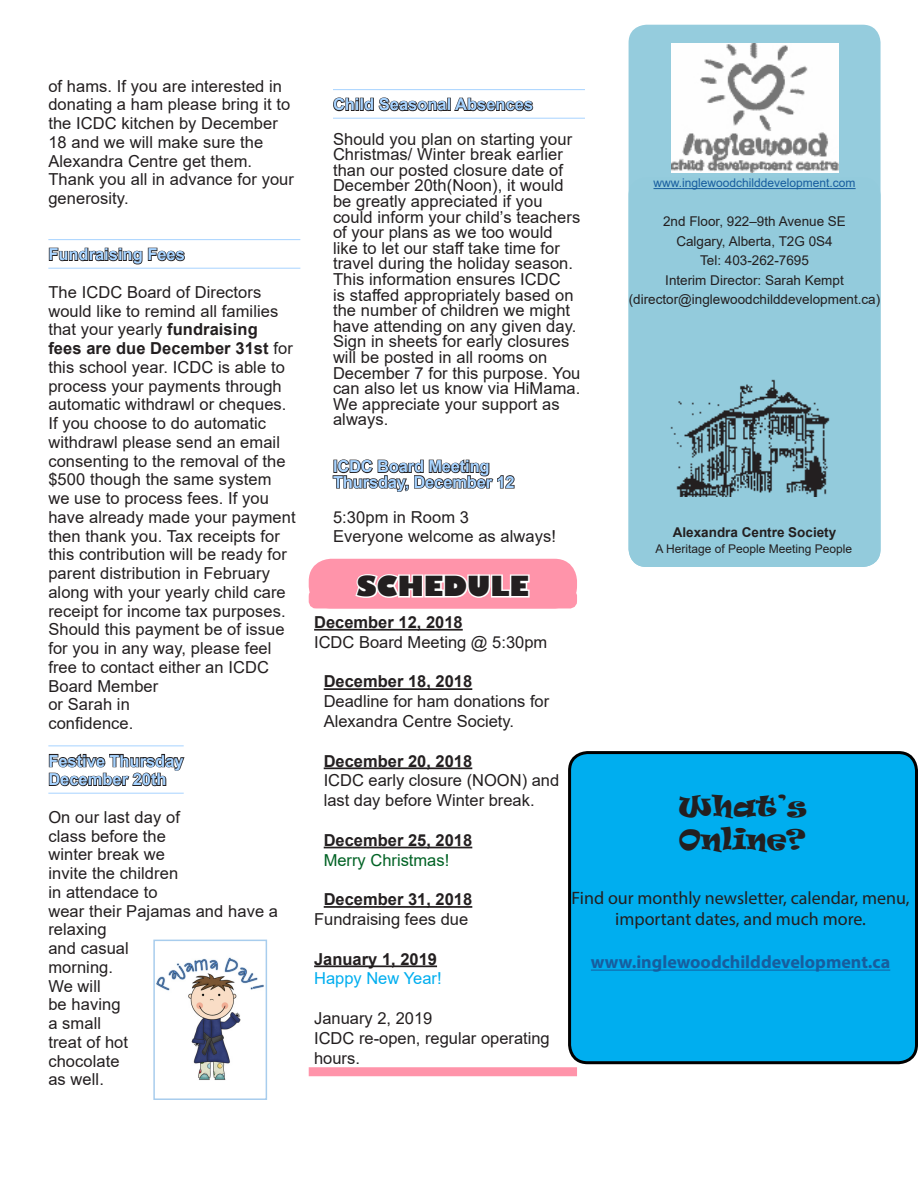
<style>
.page{position:relative;width:918px;height:1188px;background:#fff}
.page>*{position:absolute;margin:0;border:0;box-sizing:border-box;transform-origin:0 0}
.t1{font:27px/32.4px "Ravie";color:#231f20}
.t2{font:800 27px "Gill Sans";color:#231f20}
.t3{font:18px/21.6px "Myriad Pro";color:#231f20;text-align:center}
.t4{font:700 18px "Myriad Pro";color:#175d9e}
.t5{font:16.5px/18.8px "Arial";letter-spacing:.005em;color:#231f20}
.t6{font:700 16.5px/18.8px "Arial";color:#a7d3ff}
.t7{font:700 16.5px "Arial";color:#231f20}
.t8{font:16.5px "Arial";color:#006224}
.t9{font:16.5px "Arial";color:#00aeef}
.t10{font:13.5px "Arial";color:#231f20}
.t11{font:700 13.5px "Arial";color:#231f20}
.t12{font:12px "Arial";color:#175d9e}
.t13{font:12px "Arial";color:#231f20}
.s1{font-weight:700}
</style>
<div class="page">
<hr style="left:48px;top:239px;width:252px;height:1px;background:#a7d3ff">
<hr style="left:48px;top:268px;width:252px;height:1px;background:#a7d3ff">
<hr style="left:48px;top:746px;width:136px;height:1px;background:#a7d3ff">
<hr style="left:48px;top:793px;width:136px;height:1px;background:#a7d3ff">
<svg style="left:48px;top:247px;width:137px;height:18px"></svg>
<svg style="left:48px;top:753px;width:137px;height:34px"></svg>
<hr style="left:333px;top:89px;width:252px;height:1px;background:#a7d3ff">
<hr style="left:333px;top:118px;width:252px;height:1px;background:#a7d3ff">
<svg style="left:333px;top:97px;width:201px;height:15px"></svg>
<svg style="left:332px;top:459px;width:183px;height:33px"></svg>
<div style="left:629px;top:25px;width:252px;height:542px;background:#93cbdc;border-radius:18px"></div>
<img style="left:672px;top:44px;width:166px;height:129px">
<hr style="left:654px;top:188px;width:202px;height:1px;background:#175d9e">
<img style="left:670px;top:379px;width:160px;height:118px">
<div style="left:570px;top:753px;width:346px;height:310px;background:#00aeef;border-radius:18px"></div>
<div style="left:568px;top:751px;width:350px;height:313px;border:3px solid #000;border-radius:18px"></div>
<hr style="left:591px;top:970px;width:299px;height:1px;background:#175d9e">
<div style="left:313px;top:563px;width:260px;height:41px;background:#ff94aa;border-radius:18px"></div>
<div style="left:309px;top:559px;width:268px;height:49px;border:9px solid #ff94aa;border-radius:18px"></div>
<div style="left:309px;top:1067px;width:268px;height:9px;background:#ff94aa"></div>
<hr style="left:314px;top:629px;width:149px;height:2px;background:#231f20">
<hr style="left:324px;top:688px;width:148px;height:2px;background:#231f20">
<hr style="left:324px;top:767px;width:148px;height:2px;background:#231f20">
<hr style="left:324px;top:847px;width:148px;height:1px;background:#231f20">
<hr style="left:324px;top:906px;width:148px;height:2px;background:#231f20">
<hr style="left:314px;top:965px;width:123px;height:2px;background:#231f20">
<div style="left:309px;top:589px;width:268px;height:19px;border:9px solid #ff94aa;border-radius:3px"></div>
<svg style="left:354px;top:574px;width:177px;height:26px"></svg>
<img style="left:156px;top:957px;width:108px;height:123px">
<div style="left:153px;top:940px;width:114px;height:160px;border:2px solid #a8cded"></div>
<p class="t5" style="left:48px;top:76px;width:247px">of hams. If you are interested in donating a ham please bring it to the ICDC kitchen by December<br>18 and we will make sure the<br>Alexandra Centre get them.<br>Thank you all in advance for your generosity.</p>
<p class="t6" style="left:48px;top:245px;width:138px">Fundraising Fees</p>
<p class="t5" style="left:48px;top:282px;width:249px">The ICDC Board of Directors would like to remind all families that your yearly <span class="s1">fundraising<br>fees are due December 31st</span> for this school year. ICDC is able to process your payments through automatic withdrawl or cheques.<br>If you choose to do automatic withdrawl please send an email consenting to the removal of the $500 though the same system we use to process fees. If you have already made your payment then thank you. Tax receipts for this contribution will be ready for parent distribution in February along with your yearly child care receipt for income tax purposes.<br>Should this payment be of issue for you in any way, please feel free to contact either an ICDC<br>Board Member<br>or Sarah in<br>confidence.</p>
<p class="t6" style="left:48px;top:752px;width:137px">Festive Thursday<br>December 20th</p>
<p class="t5" style="left:48px;top:807px;width:231px">On our last day of<br>class before the<br>winter break we<br>invite the children<br>in attendace to<br>wear their Pajamas and have a relaxing<br>and casual<br>morning.<br>We will<br>be having<br>a small<br>treat of hot<br>chocolate<br>as well.</p>
<p class="t6" style="left:333px;top:95px;width:202px">Child Seasonal Absences</p>
<p class="t5" style="left:333px;top:131px;width:249px;line-height:15.6px">Should you plan on starting your<br>Christmas/ Winter break earlier than our posted closure date of<br>December 20th(Noon), it would be greatly appreciated if you could inform your child’s teachers of your plans as we too would like to let our staff take time for travel during the holiday season.<br>This information ensures ICDC<br>is staffed appropriately based on the number of children we might have attending on any given day.<br>Sign in sheets for early closures will be posted in all rooms on<br>December 7 for this purpose. You can also let us know via HiMama.<br>We appreciate your support as always.</p>
<p class="t6" style="left:333px;top:459px;width:183px;line-height:15.6px">ICDC Board Meeting<br>Thursday, December 12</p>
<p class="t5" style="left:333px;top:507px;width:138px">5:30pm in Room 3</p>
<p class="t5" style="left:333px;top:526px;width:225px">Everyone welcome as always!</p>
<p class="t2" style="left:357px;top:569px;width:173px">SCHEDULE</p>
<p class="t12" style="left:654px;top:175px;width:204px">www.inglewoodchilddevelopment.com</p>
<p class="t10" style="left:663px;top:212px;width:184px">2nd Floor, 922–9th Avenue SE</p>
<p class="t10" style="left:676px;top:232px;width:158px">Calgary, Alberta, T2G 0S4</p>
<p class="t10" style="left:700px;top:251px;width:110px">Tel: 403-262-7695</p>
<p class="t10" style="left:665px;top:271px;width:180px">Interim Director: Sarah Kempt</p>
<p class="t10" style="left:629px;top:290px;width:253px">(director@inglewoodchilddevelopment.ca)</p>
<p class="t11" style="left:673px;top:523px;width:165px">Alexandra Centre Society</p>
<p class="t13" style="left:655px;top:541px;width:198px">A Heritage of People Meeting People</p>
<p class="t7" style="left:314px;top:611px;width:150px">December 12, 2018</p>
<p class="t5" style="left:314px;top:633px;width:235px">ICDC Board Meeting @ 5:30pm</p>
<p class="t7" style="left:324px;top:670px;width:150px">December 18, 2018</p>
<p class="t5" style="left:324px;top:692px;width:227px">Deadline for ham donations for</p>
<p class="t5" style="left:324px;top:712px;width:192px">Alexandra Centre Society.</p>
<p class="t7" style="left:324px;top:749px;width:150px">December 20, 2018</p>
<p class="t5" style="left:324px;top:771px;width:237px;line-height:19.8px">ICDC early closure (NOON) and last day before Winter break.</p>
<p class="t7" style="left:324px;top:828px;width:150px">December 25, 2018</p>
<p class="t8" style="left:324px;top:848px;width:127px">Merry Christmas!</p>
<p class="t7" style="left:324px;top:888px;width:150px">December 31, 2018</p>
<p class="t5" style="left:314px;top:910px;width:156px">Fundraising fees due</p>
<p class="t7" style="left:314px;top:947px;width:124px">January 1, 2019</p>
<p class="t9" style="left:314px;top:967px;width:129px">Happy New Year!</p>
<p class="t5" style="left:314px;top:1009px;width:120px">January 2, 2019</p>
<p class="t5" style="left:314px;top:1028px;width:237px;line-height:19.8px">ICDC re-open, regular operating hours.</p>
<p class="t1" style="left:678px;top:790px;width:131px">What’s<br>Online?</p>
<p class="t3" style="left:572px;top:886px;width:339px">Find our monthly newsletter, calendar, menu, important dates, and much more.</p>
<p class="t4" style="left:591px;top:951px;width:301px">www.inglewoodchilddevelopment.ca</p>
</div>
